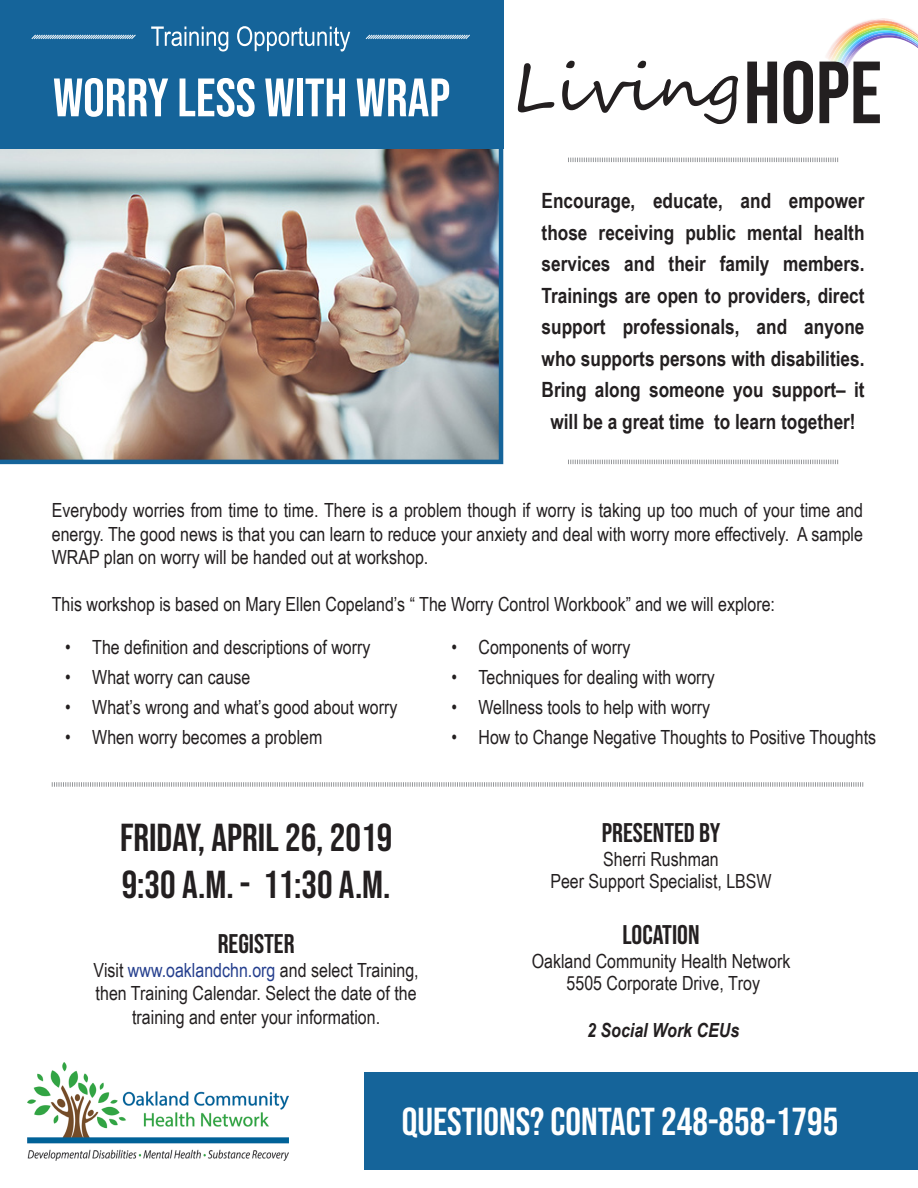
<style>
.page{position:relative;width:918px;height:1188px;background:#fff}
.page>*{position:absolute;margin:0;border:0;box-sizing:border-box;transform-origin:0 0}
.t1{font:54px "Bebas Neue";color:#fff}
.t2{font:39px "Bebas Neue";color:#231f20}
.t3{font:39px "Bebas Neue";color:#fff}
.t4{font:27px "Bebas Neue";color:#231f20}
.t5{font:700 21px/31.5px "Arial Narrow";color:#231f20;text-align:center}
.t6{font:19.5px/23.4px "Arial Narrow";color:#231f20;text-align:center}
.t7{font:italic 700 19.5px "Arial Narrow";color:#231f20}
.s1{color:#253f8e}
</style>
<div class="page">
<img style="left:0;top:148px;width:503px;height:316px">
<img style="left:27px;top:1063px;width:261px;height:98px">
<div style="left:0;top:0;width:503px;height:148px;background:#15649a"></div>
<img style="left:826px;top:18px;width:68px;height:40px">
<img style="left:827px;top:21px;width:72px;height:39px">
<img style="left:830px;top:23px;width:76px;height:38px">
<img style="left:833px;top:26px;width:76px;height:35px">
<img style="left:835px;top:28px;width:78px;height:33px">
<img style="left:838px;top:30px;width:78px;height:31px">
<img style="left:841px;top:33px;width:77px;height:28px">
<svg style="left:747px;top:61px;width:133px;height:63px"></svg>
<svg style="left:518px;top:61px;width:220px;height:63px"></svg>
<svg style="left:151px;top:26px;width:199px;height:26px"></svg>
<svg style="left:31px;top:34px;width:105px;height:5px"></svg>
<svg style="left:365px;top:34px;width:105px;height:5px"></svg>
<svg style="left:568px;top:158px;width:270px;height:4px"></svg>
<svg style="left:568px;top:460px;width:270px;height:4px"></svg>
<svg style="left:51px;top:782px;width:813px;height:5px"></svg>
<div style="left:364px;top:1072px;width:554px;height:98px;background:#15649a"></div>
<p class="t1" style="left:53px;top:67px;width:399px">WORRY LESS WITH WRAP</p>
<p class="t5" style="left:542px;top:184px;width:324px">Encourage, educate, and empower those receiving public mental health services and their family members.<br>Trainings are open to providers, direct support professionals, and anyone who supports persons with disabilities.<br>Bring along someone you support– it will be a great time to learn together!</p>
<p class="t6" style="left:52px;top:498px;width:813px;text-align:justify">Everybody worries from time to time. There is a problem though if worry is taking up too much of your time and energy. The good news is that you can learn to reduce your anxiety and deal with worry more effectively. A sample WRAP plan on worry will be handed out at workshop.</p>
<p class="t6" style="left:52px;top:592px;width:725px">This workshop is based on Mary Ellen Copeland’s “ The Worry Control Workbook” and we will explore:</p>
<p class="t6" style="left:65px;top:634px;width:307px">• The definition and descriptions of worry</p>
<p class="t6" style="left:65px;top:664px;width:187px">• What worry can cause</p>
<p class="t6" style="left:65px;top:695px;width:334px">• What’s wrong and what’s good about worry</p>
<p class="t6" style="left:65px;top:725px;width:259px">• When worry becomes a problem</p>
<p class="t2" style="left:120px;top:815px;width:274px">FRIDAY, APRIL 26, 2019</p>
<p class="t2" style="left:122px;top:862px;width:270px">9:30 A.M. - 11:30 A.M.</p>
<p class="t4" style="left:218px;top:929px;width:78px">REGISTER</p>
<p class="t6" style="left:94px;top:958px;width:327px">Visit <span class="s1">www.oaklandchn.org</span> and select Training, then Training Calendar. Select the date of the training and enter your information.</p>
<p class="t6" style="left:452px;top:634px;width:180px">• Components of worry</p>
<p class="t6" style="left:452px;top:664px;width:265px">• Techniques for dealing with worry</p>
<p class="t6" style="left:452px;top:695px;width:260px">• Wellness tools to help with worry</p>
<p class="t6" style="left:452px;top:725px;width:426px">• How to Change Negative Thoughts to Positive Thoughts</p>
<p class="t4" style="left:602px;top:817px;width:120px">PRESENTED BY</p>
<p class="t6" style="left:550px;top:848px;width:223px;line-height:22px">Sherri Rushman<br>Peer Support Specialist, LBSW</p>
<p class="t4" style="left:622px;top:919px;width:79px">LOCATION</p>
<p class="t6" style="left:532px;top:950px;width:260px;line-height:22px">Oakland Community Health Network<br>5505 Corporate Drive, Troy</p>
<p class="t7" style="left:587px;top:1015px;width:153px">2 Social Work CEUs</p>
<p class="t3" style="left:402px;top:1100px;width:438px">QUESTIONS? CONTACT 248-858-1795</p>
</div>
